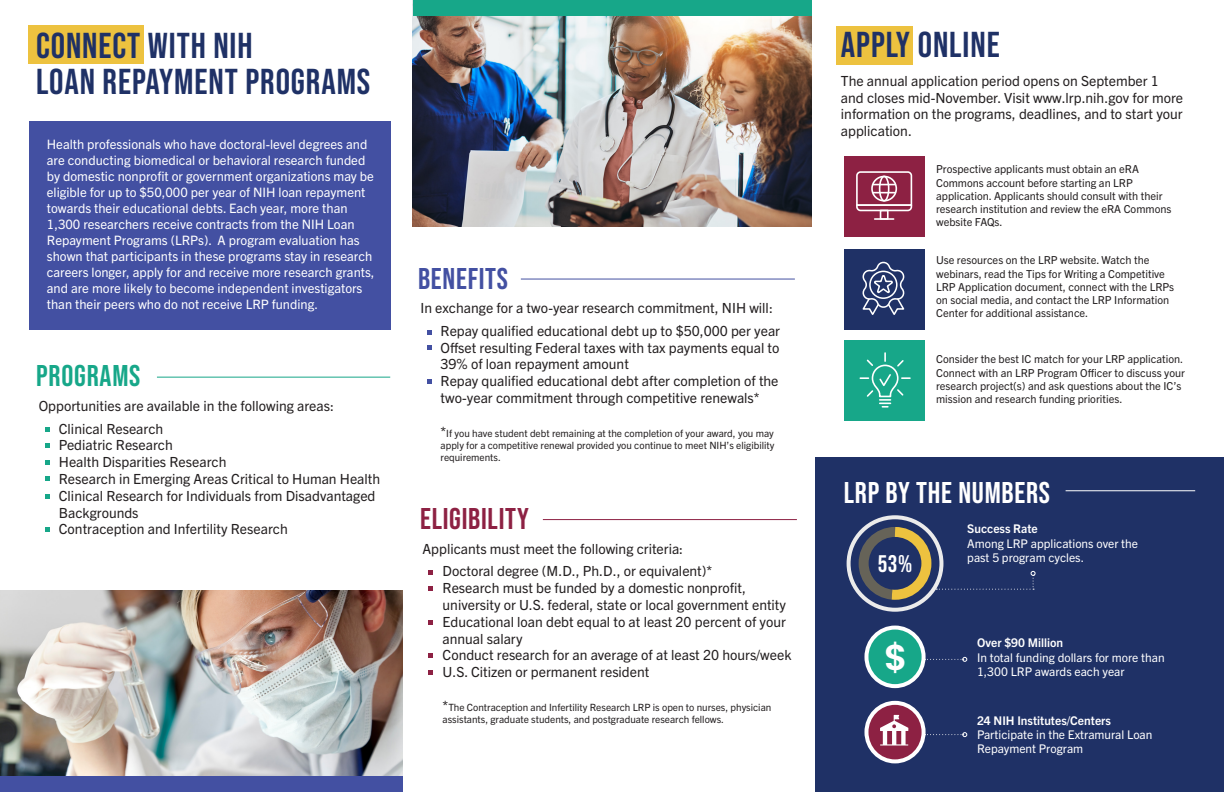
<style>
.page{position:relative;width:1224px;height:792px;background:#fff}
.page>*{position:absolute;margin:0;border:0;box-sizing:border-box;transform-origin:0 0}
.t1{font:36px "Bebas Neue";letter-spacing:.025em;color:#1f3166}
.t2{font:600 36px "Poppins";color:#fff}
.t3{font:30px "Bebas Neue";letter-spacing:.025em;color:#fff}
.t4{font:30px "Bebas Neue";letter-spacing:.025em;color:#8d2143}
.t5{font:30px "Bebas Neue";letter-spacing:.025em;color:#17a789}
.t6{font:30px "Bebas Neue";letter-spacing:.025em;color:#4350a2}
.t7{font:24px "Bebas Neue";color:#fff}
.t8{font:14px/16.8px "Trade Gothic Next LT Pro";color:#231f20}
.t9{font:13px/16px "Trade Gothic Next LT Pro";color:#fff}
.t10{font:12px/14.4px "Trade Gothic Next LT Pro";color:#fff}
.t11{font:700 12px "Trade Gothic Next LT Pro";color:#fff}
.t12{font:11px/13.2px "Trade Gothic Next LT Pro";color:#231f20}
.t13{font:10px/12px "Trade Gothic Next LT Pro";color:#231f20;text-align:justify}
.s1{font-size:14px}
</style>
<div class="page">
<div style="left:29px;top:121px;width:361px;height:209px;background:#4350a2"></div>
<div style="left:837px;top:26px;width:76px;height:38px;background:#edc23f"></div>
<div style="left:29px;top:25px;width:115px;height:38px;background:#edc23f"></div>
<div style="left:815px;top:457px;width:409px;height:335px;background:#1f3166"></div>
<img style="left:0;top:591px;width:403px;height:186px">
<img style="left:413px;top:15px;width:398px;height:212px">
<svg style="left:46px;top:427px;width:4px;height:5px"></svg>
<div style="left:413px;top:0;width:398px;height:15px;background:#17a789"></div>
<div style="left:0;top:777px;width:403px;height:15px;background:#4350a2"></div>
<hr style="left:157px;top:377px;width:233px;height:1px;background:#17a789">
<hr style="left:521px;top:279px;width:274px;height:1px;background:#4350a2">
<hr style="left:543px;top:519px;width:254px;height:1px;background:#8d2143">
<div style="left:844px;top:156px;width:80px;height:81px;background:#8d2143"></div>
<div style="left:844px;top:249px;width:80px;height:80px;background:#1f3166"></div>
<svg style="left:862px;top:261px;width:43px;height:54px"></svg>
<div style="left:869px;top:271px;width:29px;height:28px;border:2px solid #fff;border-radius:50%"></div>
<div style="left:844px;top:340px;width:80px;height:81px;background:#17a789"></div>
<svg style="left:860px;top:353px;width:50px;height:55px"></svg>
<svg style="left:875px;top:218px;width:19px;height:2px"></svg>
<div style="left:880px;top:210px;width:9px;height:10px;border:2px solid #fff"></div>
<svg style="left:856px;top:171px;width:57px;height:41px"></svg>
<svg style="left:46px;top:443px;width:4px;height:5px"></svg>
<svg style="left:46px;top:460px;width:4px;height:5px"></svg>
<svg style="left:46px;top:476px;width:4px;height:5px"></svg>
<svg style="left:46px;top:494px;width:4px;height:5px"></svg>
<svg style="left:46px;top:527px;width:4px;height:5px"></svg>
<svg style="left:427px;top:345px;width:5px;height:5px"></svg>
<svg style="left:427px;top:330px;width:5px;height:5px"></svg>
<svg style="left:427px;top:379px;width:5px;height:5px"></svg>
<svg style="left:428px;top:586px;width:5px;height:5px"></svg>
<svg style="left:428px;top:570px;width:5px;height:5px"></svg>
<svg style="left:428px;top:620px;width:5px;height:5px"></svg>
<svg style="left:428px;top:653px;width:5px;height:5px"></svg>
<svg style="left:428px;top:670px;width:5px;height:5px"></svg>
<div style="left:847px;top:515px;width:96px;height:97px;border:4px solid #ebebeb;border-radius:50%"></div>
<hr style="left:1066px;top:490px;width:129px;height:1px;background:#fff">
<svg style="left:858px;top:522px;width:178px;height:83px"></svg>
<div style="left:866px;top:628px;width:58px;height:58px;background:#17a789;border-radius:50%"></div>
<div style="left:864px;top:626px;width:62px;height:62px;border:4px solid #fff;border-radius:50%"></div>
<svg style="left:866px;top:703px;width:58px;height:58px;background:#9b3d5b"></svg>
<div style="left:864px;top:701px;width:62px;height:62px;border:4px solid #fff;border-radius:50%"></div>
<svg style="left:880px;top:715px;width:28px;height:31px"></svg>
<svg style="left:924px;top:657px;width:43px;height:5px"></svg>
<svg style="left:924px;top:732px;width:43px;height:5px"></svg>
<p class="t1" style="left:36px;top:25px;width:218px">CONNECT WITH NIH</p>
<p class="t1" style="left:36px;top:61px;width:336px">LOAN REPAYMENT PROGRAMS</p>
<p class="t9" style="left:47px;top:135px;width:329px">Health professionals who have doctoral-level degrees and are conducting biomedical or behavioral research funded by domestic nonprofit or government organizations may be eligible for up to $50,000 per year of NIH loan repayment towards their educational debts. Each year, more than 1,300 researchers receive contracts from the NIH Loan Repayment Programs (LRPs). A program evaluation has shown that participants in these programs stay in research careers longer, apply for and receive more research grants, and are more likely to become independent investigators than their peers who do not receive LRP funding.</p>
<p class="t5" style="left:36px;top:359px;width:106px">PROGRAMS</p>
<p class="t8" style="left:59px;top:419px;width:106px">Clinical Research</p>
<p class="t8" style="left:59px;top:436px;width:115px">Pediatric Research</p>
<p class="t8" style="left:59px;top:453px;width:323px">Health Disparities Research<br>Research in Emerging Areas Critical to Human Health</p>
<p class="t8" style="left:59px;top:486px;width:318px">Clinical Research for Individuals from Disadvantaged<br>Backgrounds</p>
<p class="t8" style="left:59px;top:520px;width:230px">Contraception and Infertility Research</p>
<p class="t8" style="left:39px;top:397px;width:297px">Opportunities are available in the following areas:</p>
<p class="t6" style="left:418px;top:261px;width:92px">BENEFITS</p>
<p class="t8" style="left:441px;top:321px;width:341px">Repay qualified educational debt up to $50,000 per year</p>
<p class="t8" style="left:441px;top:338px;width:341px">Offset resulting Federal taxes with tax payments equal to<br>39% of loan repayment amount</p>
<p class="t8" style="left:441px;top:372px;width:340px">Repay qualified educational debt after completion of the two-year commitment through competitive renewals*</p>
<p class="t13" style="left:441px;top:426px;width:335px"><span class="s1">*</span>If you have student debt remaining at the completion of your award, you may apply for a competitive renewal provided you continue to meet NIH’s eligibility requirements.</p>
<p class="t8" style="left:420px;top:299px;width:354px">In exchange for a two-year research commitment, NIH will:</p>
<p class="t4" style="left:420px;top:502px;width:110px">ELIGIBILITY</p>
<p class="t8" style="left:443px;top:562px;width:271px">Doctoral degree (M.D., Ph.D., or equivalent)*</p>
<p class="t8" style="left:443px;top:579px;width:345px">Research must be funded by a domestic nonprofit, university or U.S. federal, state or local government entity</p>
<p class="t8" style="left:443px;top:612px;width:345px">Educational loan debt equal to at least 20 percent of your annual salary</p>
<p class="t8" style="left:443px;top:646px;width:350px">Conduct research for an average of at least 20 hours/week</p>
<p class="t8" style="left:443px;top:663px;width:208px">U.S. Citizen or permanent resident</p>
<p class="t13" style="left:443px;top:700px;width:330px"><span class="s1">*</span>The Contraception and Infertility Research LRP is open to nurses, physician assistants, graduate students, and postgraduate research fellows.</p>
<p class="t8" style="left:422px;top:539px;width:262px">Applicants must meet the following criteria:</p>
<p class="t1" style="left:841px;top:24px;width:160px">APPLY ONLINE</p>
<p class="t8" style="left:841px;top:71px;width:344px">The annual application period opens on September 1 and closes mid-November. Visit www.lrp.nih.gov for more information on the programs, deadlines, and to start your application.</p>
<p class="t12" style="left:936px;top:162px;width:237px">Prospective applicants must obtain an eRA Commons account before starting an LRP application. Applicants should consult with their research institution and review the eRA Commons website FAQs.</p>
<p class="t12" style="left:936px;top:253px;width:240px">Use resources on the LRP website. Watch the webinars, read the Tips for Writing a Competitive LRP Application document, connect with the LRPs on social media, and contact the LRP Information Center for additional assistance.</p>
<p class="t12" style="left:936px;top:352px;width:250px">Consider the best IC match for your LRP application.<br>Connect with an LRP Program Officer to discuss your research project(s) and ask questions about the IC’s mission and research funding priorities.</p>
<p class="t3" style="left:844px;top:475px;width:208px">LRP BY THE NUMBERS</p>
<p class="t7" style="left:878px;top:550px;width:36px">53%</p>
<p class="t11" style="left:967px;top:521px;width:72px">Success Rate</p>
<p class="t10" style="left:967px;top:535px;width:172px">Among LRP applications over the past 5 program cycles.</p>
<p class="t2" style="left:884px;top:636px;width:25px">$</p>
<p class="t11" style="left:977px;top:635px;width:88px">Over $90 Million</p>
<p class="t10" style="left:977px;top:650px;width:189px">In total funding dollars for more than<br>1,300 LRP awards each year</p>
<p class="t11" style="left:977px;top:712px;width:135px">24 NIH Institutes/Centers</p>
<p class="t10" style="left:977px;top:727px;width:177px">Participate in the Extramural Loan<br>Repayment Program</p>
</div>
